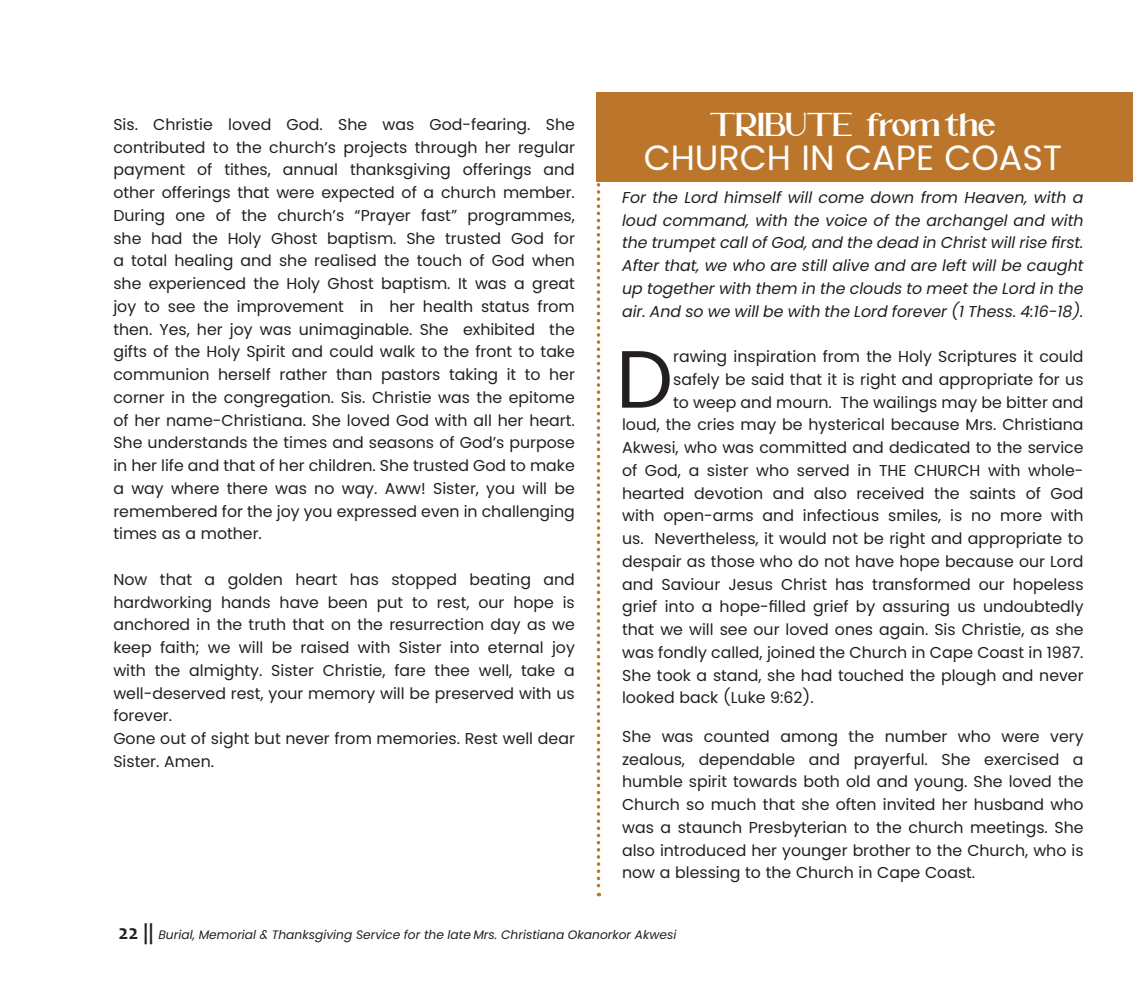
<style>
.page{position:relative;width:1134px;height:1008px;background:#fff}
.page>*{position:absolute;margin:0;border:0;box-sizing:border-box;transform-origin:0 0}
.t1{font:81.02px "Poppins";color:#231f20}
.t2{font:35px "Poppins";color:#fff}
.t3{font:19.25px "AQRADA Personal Use";color:#fff}
.t4{font:15.75px/22.8px "Poppins";color:#231f20;text-align:justify}
.t5{font:italic 15.75px/22.8px "Poppins";color:#231f20;text-align:justify}
.t6{font:italic 12.25px "Poppins";color:#231f20}
.s1{font-family:"Candara";font-weight:700;font-style:normal;font-size:21px}
</style>
<div class="page">
<div style="left:597px;top:92px;width:536px;height:90px;background:#bb762b"></div>
<svg style="left:597px;top:183px;width:3px;height:713px"></svg>
<p class="t4" style="left:113px;top:113px;width:463px">Sis. Christie loved God. She was God-fearing. She contributed to the church’s projects through her regular payment of tithes, annual thanksgiving offerings and other offerings that were expected of a church member.<br>During one of the church’s “Prayer fast” programmes, she had the Holy Ghost baptism. She trusted God for a total healing and she realised the touch of God when she experienced the Holy Ghost baptism. It was a great joy to see the improvement in her health status from then. Yes, her joy was unimaginable. She exhibited the gifts of the Holy Spirit and could walk to the front to take communion herself rather than pastors taking it to her corner in the congregation. Sis. Christie was the epitome of her name-Christiana. She loved God with all her heart.<br>She understands the times and seasons of God’s purpose in her life and that of her children. She trusted God to make a way where there was no way. Aww! Sister, you will be remembered for the joy you expressed even in challenging times as a mother.</p>
<p class="t4" style="left:113px;top:568px;width:463px">Now that a golden heart has stopped beating and hardworking hands have been put to rest, our hope is anchored in the truth that on the resurrection day as we keep faith; we will be raised with Sister into eternal joy with the almighty. Sister Christie, fare thee well, take a well-deserved rest, your memory will be preserved with us forever.</p>
<p class="t4" style="left:113px;top:727px;width:463px">Gone out of sight but never from memories. Rest well dear<br>Sister. Amen.</p>
<p class="t3" style="left:710px;top:119px;width:287px">TRIBUTE from the</p>
<p class="t2" style="left:644px;top:137px;width:420px">CHURCH IN CAPE COAST</p>
<p class="t5" style="left:622px;top:186px;width:463px">For the Lord himself will come down from Heaven, with a loud command, with the voice of the archangel and with the trumpet call of God, and the dead in Christ will rise first.<br>After that, we who are still alive and are left will be caught up together with them in the clouds to meet the Lord in the air. And so we will be with the Lord forever (1 Thess. 4:16-18).</p>
<p class="t1" style="left:616px;top:332px;width:59px">D</p>
<p class="t4" style="left:673px;top:345px;width:412px">rawing inspiration from the Holy Scriptures it could</p>
<p class="t4" style="left:673px;top:368px;width:412px">safely be said that it is right and appropriate for us</p>
<p class="t4" style="left:673px;top:391px;width:412px">to weep and mourn. The wailings may be bitter and</p>
<p class="t4" style="left:622px;top:414px;width:463px">loud, the cries may be hysterical because Mrs. Christiana</p>
<p class="t4" style="left:622px;top:436px;width:463px">Akwesi, who was committed and dedicated to the service</p>
<p class="t4" style="left:622px;top:459px;width:463px">of God, a sister who served in THE CHURCH with whole-</p>
<p class="t4" style="left:622px;top:482px;width:463px">hearted devotion and also received the saints of God</p>
<p class="t4" style="left:622px;top:505px;width:463px">with open-arms and infectious smiles, is no more with</p>
<p class="t4" style="left:622px;top:527px;width:463px">us. Nevertheless, it would not be right and appropriate to</p>
<p class="t4" style="left:622px;top:550px;width:463px">despair as those who do not have hope because our Lord</p>
<p class="t4" style="left:622px;top:573px;width:463px">and Saviour Jesus Christ has transformed our hopeless</p>
<p class="t4" style="left:622px;top:596px;width:463px">grief into a hope-filled grief by assuring us undoubtedly</p>
<p class="t4" style="left:622px;top:618px;width:463px">that we will see our loved ones again. Sis Christie, as she</p>
<p class="t4" style="left:622px;top:641px;width:463px">was fondly called, joined the Church in Cape Coast in 1987.</p>
<p class="t4" style="left:622px;top:664px;width:463px">She took a stand, she had touched the plough and never</p>
<p class="t4" style="left:622px;top:687px;width:193px">looked back (Luke 9:62).</p>
<p class="t4" style="left:622px;top:725px;width:463px">She was counted among the number who were very zealous, dependable and prayerful. She exercised a humble spirit towards both old and young. She loved the Church so much that she often invited her husband who was a staunch Presbyterian to the church meetings. She also introduced her younger brother to the Church, who is now a blessing to the Church in Cape Coast.</p>
<p class="t6" style="left:118px;top:928px;width:559px"><span class="s1">22 ||</span> Burial, Memorial &amp; Thanksgiving Service for the late Mrs. Christiana Okanorkor Akwesi</p>
</div>
